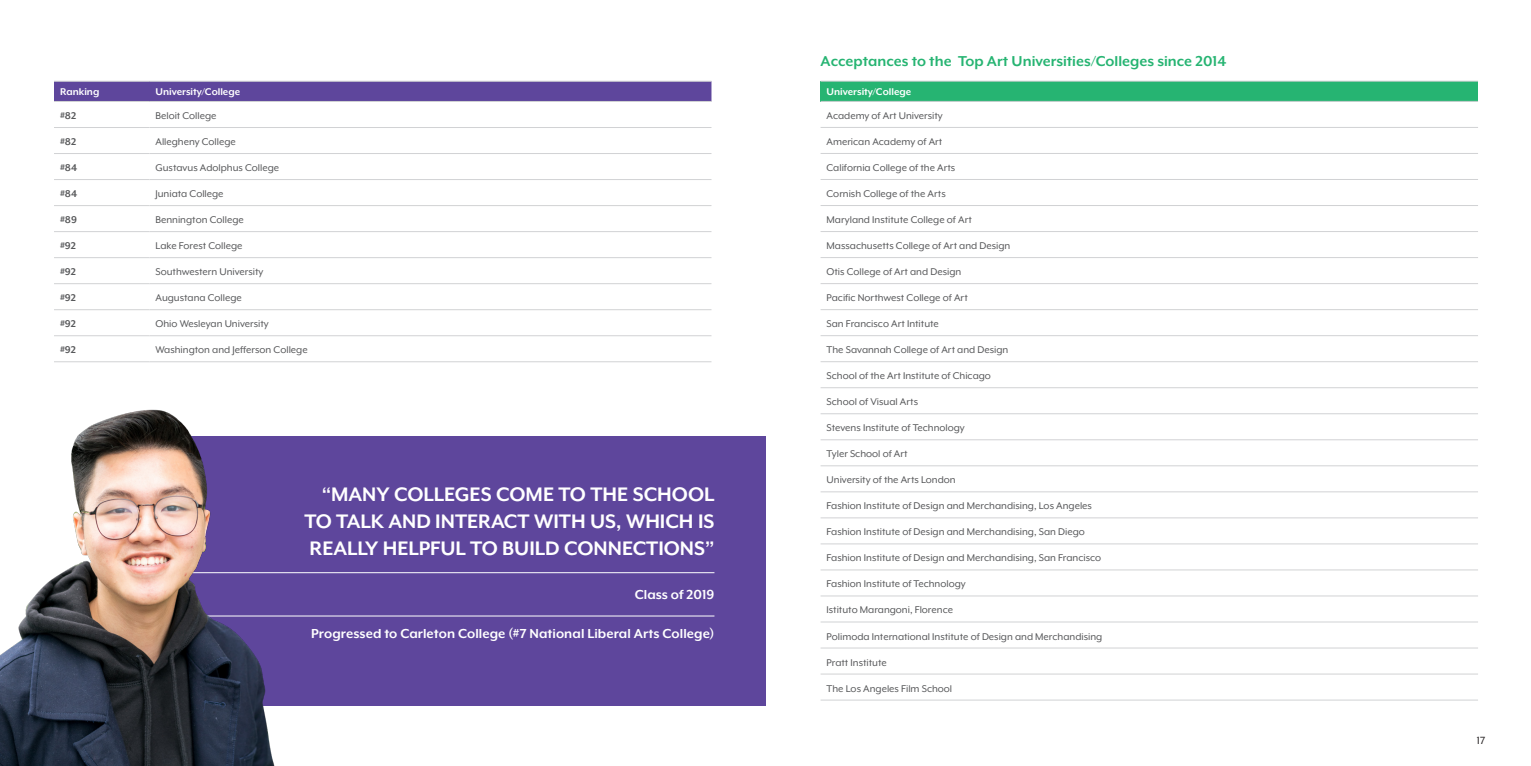
<style>
.page{position:relative;width:1531px;height:766px;background:#fff}
.page>*{position:absolute;margin:0;border:0;box-sizing:border-box;transform-origin:0 0}
._03a_Testimonial_Lef{font:700 22.5px/27px "Mr Eaves XL Mod OT";color:#fff;text-align:justify}
.t1{font:700 16.5px "Mr Eaves XL Mod OT";color:#26b472}
._03c_Testimonial{font:700 15px "Mr Eaves XL Mod OT";letter-spacing:.005em;color:#fff}
._03b_Testimonial_Lef{font:700 15px "Mr Eaves XL Mod OT";color:#fff}
.t2{font:12px "Mr Eaves XL Mod OT";color:#231f20}
.t3{font:11.25px "Mr Eaves XL Mod OT";color:#57585a}
.t4{font:700 11.25px "Mr Eaves XL Mod OT";color:#fff}
.t5{font:700 11.25px "Mr Eaves XL Mod OT";color:#57585a}
</style>
<div class="page">
<div style="left:54px;top:82px;width:657px;height:19px;background:#5e469c"></div>
<hr style="left:54px;top:81px;width:95px;height:1px;background:#d1d2d4">
<hr style="left:149px;top:81px;width:562px;height:1px;background:#d1d2d4">
<hr style="left:54px;top:101px;width:95px;height:1px;background:#d1d2d4">
<hr style="left:149px;top:101px;width:562px;height:1px;background:#d1d2d4">
<hr style="left:54px;top:127px;width:95px;height:1px;background:#d1d2d4">
<hr style="left:149px;top:127px;width:562px;height:1px;background:#d1d2d4">
<hr style="left:54px;top:153px;width:95px;height:1px;background:#d1d2d4">
<hr style="left:149px;top:153px;width:562px;height:1px;background:#d1d2d4">
<hr style="left:54px;top:179px;width:95px;height:1px;background:#d1d2d4">
<hr style="left:149px;top:179px;width:562px;height:1px;background:#d1d2d4">
<hr style="left:54px;top:205px;width:95px;height:1px;background:#d1d2d4">
<hr style="left:149px;top:205px;width:562px;height:1px;background:#d1d2d4">
<hr style="left:54px;top:231px;width:95px;height:1px;background:#d1d2d4">
<hr style="left:149px;top:231px;width:562px;height:1px;background:#d1d2d4">
<hr style="left:54px;top:257px;width:95px;height:1px;background:#d1d2d4">
<hr style="left:149px;top:257px;width:562px;height:1px;background:#d1d2d4">
<hr style="left:54px;top:283px;width:95px;height:1px;background:#d1d2d4">
<hr style="left:149px;top:283px;width:562px;height:1px;background:#d1d2d4">
<hr style="left:54px;top:309px;width:95px;height:1px;background:#d1d2d4">
<hr style="left:149px;top:309px;width:562px;height:1px;background:#d1d2d4">
<hr style="left:54px;top:335px;width:95px;height:1px;background:#d1d2d4">
<hr style="left:149px;top:335px;width:562px;height:1px;background:#d1d2d4">
<hr style="left:149px;top:361px;width:562px;height:1px;background:#d1d2d4">
<div style="left:820px;top:81px;width:658px;height:20px;background:#26b472"></div>
<hr style="left:820px;top:81px;width:658px;height:1px;background:#d1d2d4">
<hr style="left:820px;top:101px;width:658px;height:1px;background:#d1d2d4">
<hr style="left:820px;top:127px;width:658px;height:1px;background:#d1d2d4">
<hr style="left:820px;top:153px;width:658px;height:1px;background:#d1d2d4">
<hr style="left:820px;top:179px;width:658px;height:1px;background:#d1d2d4">
<hr style="left:820px;top:205px;width:658px;height:1px;background:#d1d2d4">
<hr style="left:820px;top:231px;width:658px;height:1px;background:#d1d2d4">
<hr style="left:820px;top:257px;width:658px;height:1px;background:#d1d2d4">
<hr style="left:820px;top:283px;width:658px;height:1px;background:#d1d2d4">
<hr style="left:820px;top:309px;width:658px;height:1px;background:#d1d2d4">
<hr style="left:820px;top:335px;width:658px;height:1px;background:#d1d2d4">
<hr style="left:820px;top:361px;width:658px;height:1px;background:#d1d2d4">
<hr style="left:820px;top:387px;width:658px;height:1px;background:#d1d2d4">
<hr style="left:820px;top:413px;width:658px;height:1px;background:#d1d2d4">
<hr style="left:820px;top:439px;width:658px;height:1px;background:#d1d2d4">
<hr style="left:820px;top:465px;width:658px;height:1px;background:#d1d2d4">
<hr style="left:820px;top:491px;width:658px;height:1px;background:#d1d2d4">
<hr style="left:820px;top:517px;width:658px;height:1px;background:#d1d2d4">
<hr style="left:820px;top:543px;width:658px;height:1px;background:#d1d2d4">
<hr style="left:820px;top:569px;width:658px;height:1px;background:#d1d2d4">
<hr style="left:820px;top:595px;width:658px;height:1px;background:#d1d2d4">
<hr style="left:820px;top:621px;width:658px;height:1px;background:#d1d2d4">
<hr style="left:820px;top:647px;width:658px;height:1px;background:#d1d2d4">
<hr style="left:820px;top:673px;width:658px;height:1px;background:#d1d2d4">
<hr style="left:820px;top:699px;width:658px;height:1px;background:#d1d2d4">
<div style="left:108px;top:436px;width:657px;height:269px;background:#5e469c"></div>
<hr style="left:176px;top:572px;width:538px;height:1px;background:#fff">
<hr style="left:176px;top:615px;width:538px;height:1px;background:#fff">
<img style="left:0;top:361px;width:277px;height:404px">
<p class="t4" style="left:60px;top:86px;width:41px">Ranking</p>
<p class="t4" style="left:155px;top:86px;width:86px">University/College</p>
<p class="t5" style="left:60px;top:109px;width:18px">#82</p>
<p class="t3" style="left:155px;top:109px;width:63px">Beloit College</p>
<p class="t5" style="left:60px;top:135px;width:18px">#82</p>
<p class="t3" style="left:155px;top:135px;width:82px">Allegheny College</p>
<p class="t5" style="left:60px;top:161px;width:19px">#84</p>
<p class="t3" style="left:155px;top:161px;width:125px">Gustavus Adolphus College</p>
<p class="t5" style="left:60px;top:187px;width:19px">#84</p>
<p class="t3" style="left:155px;top:187px;width:70px">Juniata College</p>
<p class="t5" style="left:60px;top:213px;width:18px">#89</p>
<p class="t3" style="left:155px;top:213px;width:90px">Bennington College</p>
<p class="t5" style="left:60px;top:239px;width:18px">#92</p>
<p class="t3" style="left:155px;top:239px;width:89px">Lake Forest College</p>
<p class="t5" style="left:60px;top:265px;width:18px">#92</p>
<p class="t3" style="left:155px;top:265px;width:109px">Southwestern University</p>
<p class="t5" style="left:60px;top:291px;width:18px">#92</p>
<p class="t3" style="left:155px;top:291px;width:88px">Augustana College</p>
<p class="t5" style="left:60px;top:317px;width:18px">#92</p>
<p class="t3" style="left:155px;top:317px;width:115px">Ohio Wesleyan University</p>
<p class="t5" style="left:60px;top:343px;width:18px">#92</p>
<p class="t3" style="left:155px;top:343px;width:154px">Washington and Jefferson College</p>
<p class="_03a_Testimonial_Lef" style="left:304px;top:480px;width:412px;text-indent:17px">“MANY COLLEGES COME TO THE SCHOOL TO TALK AND INTERACT WITH US, WHICH IS REALLY HELPFUL TO BUILD CONNECTIONS”</p>
<p class="_03b_Testimonial_Lef" style="left:635px;top:585px;width:81px">Class of 2019</p>
<p class="_03c_Testimonial" style="left:311px;top:624px;width:405px">Progressed to Carleton College (#7 National Liberal Arts College)</p>
<p class="t1" style="left:820px;top:52px;width:407px">Acceptances to the Top Art Universities/Colleges since 2014</p>
<p class="t4" style="left:826px;top:86px;width:86px">University/College</p>
<p class="t3" style="left:826px;top:109px;width:118px">Academy of Art University</p>
<p class="t3" style="left:826px;top:135px;width:117px">American Academy of Art</p>
<p class="t3" style="left:826px;top:161px;width:130px">California College of the Arts</p>
<p class="t3" style="left:826px;top:187px;width:121px">Cornish College of the Arts</p>
<p class="t3" style="left:826px;top:213px;width:147px">Maryland Institute College of Art</p>
<p class="t3" style="left:826px;top:239px;width:185px">Massachusetts College of Art and Design</p>
<p class="t3" style="left:826px;top:265px;width:136px">Otis College of Art and Design</p>
<p class="t3" style="left:826px;top:291px;width:143px">Pacific Northwest College of Art</p>
<p class="t3" style="left:826px;top:317px;width:114px">San Francisco Art Intitute</p>
<p class="t3" style="left:826px;top:343px;width:183px">The Savannah College of Art and Design</p>
<p class="t3" style="left:826px;top:369px;width:166px">School of the Art Institute of Chicago</p>
<p class="t3" style="left:826px;top:395px;width:93px">School of Visual Arts</p>
<p class="t3" style="left:826px;top:421px;width:140px">Stevens Institute of Technology</p>
<p class="t3" style="left:826px;top:447px;width:83px">Tyler School of Art</p>
<p class="t3" style="left:826px;top:473px;width:131px">University of the Arts London</p>
<p class="t3" style="left:826px;top:499px;width:267px">Fashion Institute of Design and Merchandising, Los Angeles</p>
<p class="t3" style="left:826px;top:525px;width:260px">Fashion Institute of Design and Merchandising, San Diego</p>
<p class="t3" style="left:826px;top:551px;width:276px">Fashion Institute of Design and Merchandising, San Francisco</p>
<p class="t3" style="left:826px;top:577px;width:141px">Fashion Institute of Technology</p>
<p class="t3" style="left:826px;top:603px;width:128px">Istituto Marangoni, Florence</p>
<p class="t3" style="left:826px;top:629px;width:277px">Polimoda International Institute of Design and Merchandising</p>
<p class="t3" style="left:826px;top:655px;width:62px">Pratt Institute</p>
<p class="t3" style="left:826px;top:682px;width:127px">The Los Angeles Film School</p>
<p class="t2" style="left:1477px;top:734px;width:10px">17</p>
</div>
